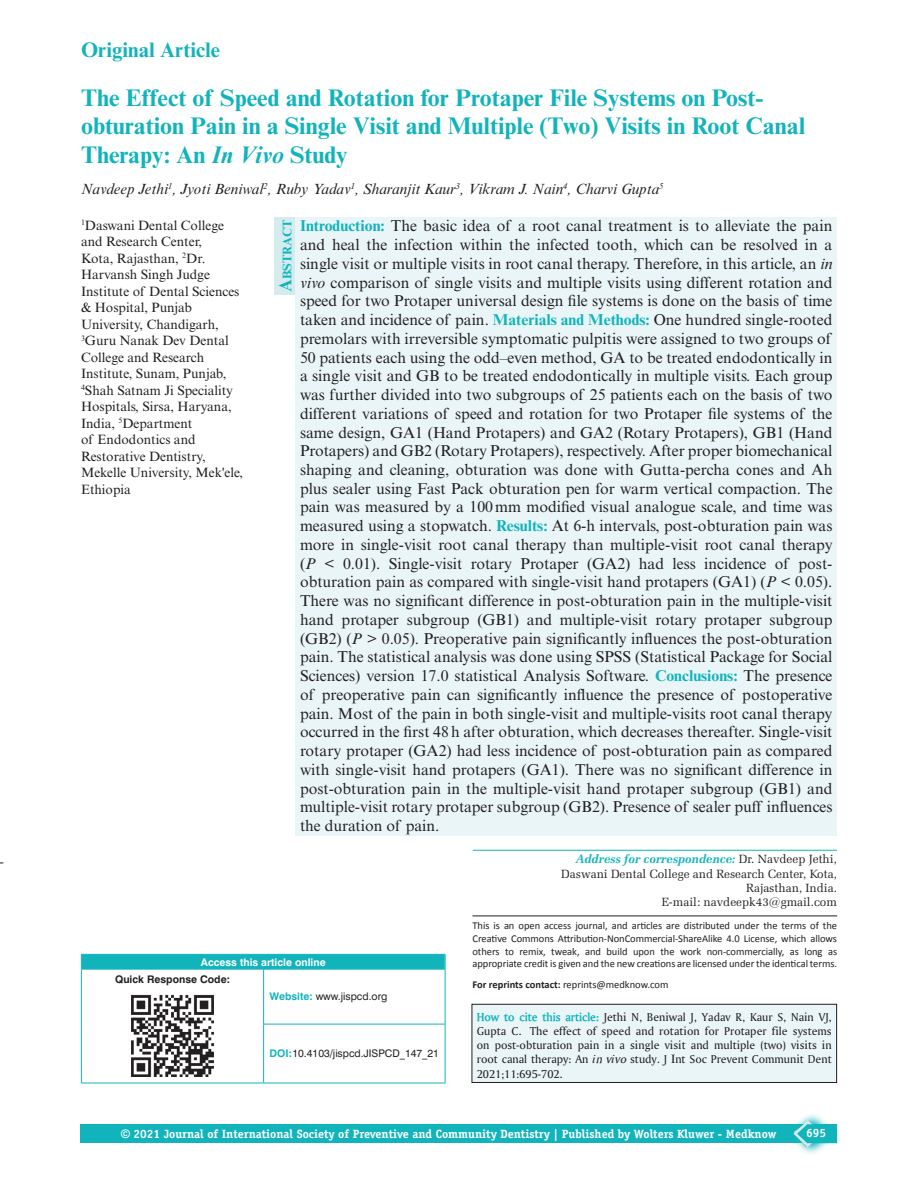
<style>
.page{position:relative;width:918px;height:1188px;background:#fff}
.page>*{position:absolute;margin:0;border:0;box-sizing:border-box;transform-origin:0 0}
.t1{font:700 24px/28.5px "Times New Roman MT Std";color:#11b4bb}
.t2{font:700 21px "Times New Roman MT Std";color:#11b4bb}
.t3{font:18px "Minion Pro";color:#231f20}
.t4{font:15.75px/18.8px "Times New Roman MT Std";color:#231f20;text-align:justify}
.t5{font:italic 15px "Times New Roman MT Std";color:#231f20}
.t6{font:13.5px/16.5px "Times New Roman MT Std";color:#231f20}
.t7{font:700 12.6px "Times New Roman MT Std";color:#11b4bb}
.t8{font:12px/14.2px "Ameretto Normal";color:#231f20;text-align:justify}
.t9{font:12px/14.2px "Zapf Elliptical 711 BT";color:#231f20;text-align:right}
.t10{font:700 12px "Officina Serif";color:#fff}
.t11{font:700 12px "Officina Serif Std";color:#fff}
.t12{font:10.5px/12.8px "Calibri";letter-spacing:-.005em;color:#231f20;text-align:justify}
.t13{font:10.5px "Swiss 721 BT";color:#231f20}
.t14{font:700 10.5px "Swiss 721 BT";color:#fff}
.t15{font:700 10.5px "Swiss 721 BT";color:#231f20}
.s1{font-style:italic}
.s2{font-size:18px}
.s3{font-weight:700;color:#11b4bb}
.s4{font-weight:700;font-style:italic;color:#11b4bb}
.s5{font-weight:700}
.s6{font-family:"Ameretto";font-weight:700;color:#11b4bb}
.s7{font-family:"Gandhari Unicode"}
.s8{font-family:"Gandhari Unicode";font-style:italic}
.s9{font-family:"Ameretto";font-style:italic}
.s10{font-family:"Arial MT Std"}
</style>
<div class="page">
<div style="left:81px;top:1124px;width:756px;height:19px;background:#11b4bb"></div>
<svg style="left:799px;top:1114px;width:25px;height:40px"></svg>
<svg style="left:793px;top:1120px;width:44px;height:27px"></svg>
<svg style="left:445px;top:955px;width:1px;height:14px"></svg>
<hr style="left:81px;top:1083px;width:183px;height:1px;background:#11b4bb">
<svg style="left:81px;top:955px;width:1px;height:14px"></svg>
<hr style="left:81px;top:954px;width:183px;height:1px;background:#11b4bb">
<hr style="left:264px;top:954px;width:182px;height:1px;background:#11b4bb">
<hr style="left:81px;top:969px;width:1px;height:55px;background:#11b4bb">
<hr style="left:81px;top:1024px;width:1px;height:59px;background:#11b4bb">
<hr style="left:81px;top:969px;width:183px;height:1px;background:#11b4bb">
<hr style="left:263px;top:969px;width:1px;height:55px;background:#11b4bb">
<hr style="left:264px;top:969px;width:182px;height:1px;background:#11b4bb">
<hr style="left:445px;top:969px;width:1px;height:55px;background:#11b4bb">
<hr style="left:263px;top:1024px;width:1px;height:59px;background:#11b4bb">
<hr style="left:263px;top:1024px;width:183px;height:1px;background:#11b4bb">
<hr style="left:445px;top:1024px;width:1px;height:59px;background:#11b4bb">
<hr style="left:264px;top:1083px;width:182px;height:1px;background:#11b4bb">
<div style="left:82px;top:954px;width:363px;height:15px;background:#11b4bb"></div>
<img style="left:131px;top:994px;width:83px;height:83px">
<hr style="left:473px;top:850px;width:364px;height:1px;background:#11b4bb">
<hr style="left:472px;top:916px;width:365px;height:1px;background:#231f20">
<div style="left:472px;top:1004px;width:365px;height:78px;background:#eaf5f7"></div>
<div style="left:472px;top:1004px;width:365px;height:79px;border:1px solid #231f20"></div>
<div style="left:296px;top:217px;width:541px;height:619px;background:#eaf5f7"></div>
<div style="left:274px;top:217px;width:22px;height:78px;background:#d5ecee"></div>
<p class="t3" style="left:-1px;top:850px;width:8px">-</p>
<h2 class="t2" style="left:81px;top:37px;width:141px">Original Article</h2>
<h1 class="t1" style="left:81px;top:83px;width:726px">The Effect of Speed and Rotation for Protaper File Systems on Post&shy;obturation Pain in a Single Visit and Multiple (Two) Visits in Root Canal<br>Therapy: An <span class="s1">In Vivo</span> Study</h1>
<p class="t5" style="left:81px;top:180px;width:584px">Navdeep Jethi<sup>1</sup>, Jyoti Beniwal<sup>2</sup>, Ruby Yadav<sup>1</sup>, Sharanjit Kaur<sup>3</sup>, Vikram J. Nain<sup>4</sup>, Charvi Gupta<sup>5</sup></p>
<p class="t6" style="left:81px;top:217px;width:164px"><sup>1</sup>Daswani Dental College and Research Center,<br>Kota, Rajasthan, <sup>2</sup>Dr.<br>Harvansh Singh Judge<br>Institute of Dental Sciences &amp; Hospital, Punjab<br>University, Chandigarh,<br><sup>3</sup>Guru Nanak Dev Dental<br>College and Research<br>Institute, Sunam, Punjab,<br><sup>4</sup>Shah Satnam Ji Speciality<br>Hospitals, Sirsa, Haryana,<br>India, <sup>5</sup>Department<br>of Endodontics and<br>Restorative Dentistry,<br>Mekelle University, Mek'ele,<br>Ethiopia</p>
<p class="t7" style="left:279px;top:292px;width:74px;rotate:-90deg"><span class="s2">A</span>bstract</p>
<p class="t4" style="left:300px;top:217px;width:534px"><span class="s3">Introduction:</span> The basic idea of a root canal treatment is to alleviate the pain and heal the infection within the infected tooth, which can be resolved in a single visit or multiple visits in root canal therapy. Therefore, in this article, an <span class="s1">in vivo</span> comparison of single visits and multiple visits using different rotation and speed for two Protaper universal design file systems is done on the basis of time taken and incidence of pain. <span class="s3">Materials and Methods:</span> One hundred single-rooted premolars with irreversible symptomatic pulpitis were assigned to two groups of 50 patients each using the odd–even method, GA to be treated endodontically in a single visit and GB to be treated endodontically in multiple visits. Each group was further divided into two subgroups of 25 patients each on the basis of two different variations of speed and rotation for two Protaper file systems of the same design, GA1 (Hand Protapers) and GA2 (Rotary Protapers), GB1 (Hand Protapers) and GB2 (Rotary Protapers), respectively. After proper biomechanical shaping and cleaning, obturation was done with Gutta-percha cones and Ah plus sealer using Fast Pack obturation pen for warm vertical compaction. The pain was measured by a 100mm modified visual analogue scale, and time was measured using a stopwatch. <span class="s3">Results:</span> At 6-h intervals, post-obturation pain was more in single-visit root canal therapy than multiple-visit root canal therapy (<span class="s1">P</span> &lt; 0.01). Single-visit rotary Protaper (GA2) had less incidence of post&shy;obturation pain as compared with single-visit hand protapers (GA1) (<span class="s1">P</span> &lt; 0.05).<br>There was no significant difference in post-obturation pain in the multiple-visit hand protaper subgroup (GB1) and multiple-visit rotary protaper subgroup (GB2) (<span class="s1">P</span> &gt; 0.05). Preoperative pain significantly influences the post-obturation pain. The statistical analysis was done using SPSS (Statistical Package for Social Sciences) version 17.0 statistical Analysis Software. <span class="s3">Conclusions:</span> The presence of preoperative pain can significantly influence the presence of postoperative pain. Most of the pain in both single-visit and multiple-visits root canal therapy occurred in the first 48h after obturation, which decreases thereafter. Single-visit rotary protaper (GA2) had less incidence of post-obturation pain as compared with single-visit hand protapers (GA1). There was no significant difference in post-obturation pain in the multiple-visit hand protaper subgroup (GB1) and multiple-visit rotary protaper subgroup (GB2). Presence of sealer puff influences the duration of pain.</p>
<p class="t14" style="left:201px;top:955px;width:126px">Access this article online</p>
<p class="t15" style="left:115px;top:972px;width:116px">Quick Response Code:</p>
<p class="t13" style="left:270px;top:990px;width:119px"><span class="s3">Website:</span> www.jispcd.org</p>
<p class="t13" style="left:270px;top:1047px;width:171px"><span class="s3">DOI:</span>10.4103/jispcd.JISPCD_147_21</p>
<p class="t9" style="left:561px;top:852px;width:277px"><span class="s4">Address for correspondence:</span> Dr. Navdeep Jethi, Daswani Dental College and Research Center, Kota, Rajasthan, India.<br>E-mail: navdeepk43@gmail.com</p>
<p class="t12" style="left:472px;top:919px;width:366px">This is an open access journal, and articles are distributed under the terms of the Creative Commons Attribution-NonCommercial-ShareAlike 4.0 License, which allows others to remix, tweak, and build upon the work non-commercially, as long as appropriate credit is given and the new creations are licensed under the identical terms.</p>
<p class="t12" style="left:472px;top:978px;width:198px"><span class="s5">For reprints contact:</span> reprints@medknow.com</p>
<p class="t8" style="left:477px;top:1009px;width:356px"><span class="s6">How to cite this article:</span> Jeth<span class="s7">i</span> N, Ben<span class="s7">i</span>wal J, Yadav R, Kaur S, Na<span class="s7">i</span>n VJ, Gupta C. The effect of speed and rotat<span class="s7">i</span>on for Protaper f<span class="s7">i</span>le systems on post-obturat<span class="s7">i</span>on pa<span class="s7">i</span>n <span class="s7">i</span>n a s<span class="s7">i</span>ngle v<span class="s7">i</span>s<span class="s7">i</span>t and mult<span class="s7">i</span>ple (two) v<span class="s7">i</span>s<span class="s7">i</span>ts <span class="s7">i</span>n root canal therapy: An <span class="s8">i</span><span class="s9">n v</span><span class="s8">i</span><span class="s9">vo</span> study. J <span class="s7">I</span>nt Soc Prevent Commun<span class="s7">i</span>t Dent 2021;11:695-702.</p>
<p class="t10" style="left:121px;top:1126px;width:657px"><span class="s10">©</span> 2021 Journal of International Society of Preventive and Community Dentistry | Published by Wolters Kluwer ‑ Medknow</p>
<p class="t11" style="left:806px;top:1126px;width:22px">695</p>
</div>
